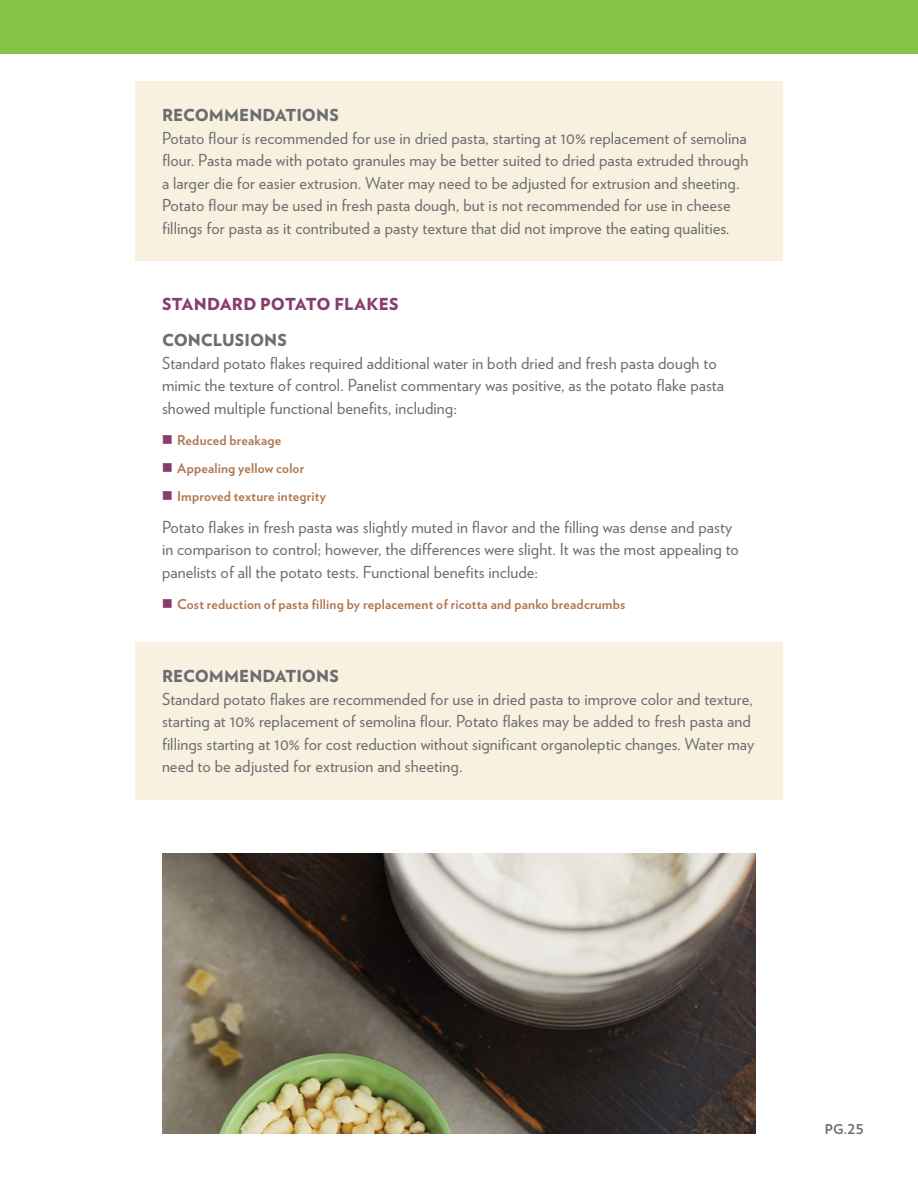
<style>
.page{position:relative;width:918px;height:1188px;background:#fff}
.page>*{position:absolute;margin:0;border:0;box-sizing:border-box;transform-origin:0 0}
.t1{font:16.5px/22.5px "Verlag";letter-spacing:.005em;color:#6d6e71}
.t2{font:900 16.5px "Verlag";letter-spacing:.005em;color:#6d6e71}
.t3{font:900 16.5px "Verlag";letter-spacing:.02em;color:#883e6b}
.t4{font:700 13.5px/27.8px "Verlag";letter-spacing:.015em;color:#b0764e}
.t5{font:700 13.5px "Verlag";color:#6d6e71}
</style>
<div class="page">
<div style="left:135px;top:81px;width:648px;height:179px;background:#f9f1df"></div>
<div style="left:135px;top:642px;width:648px;height:158px;background:#f9f1df"></div>
<div style="left:0;top:0;width:918px;height:54px;background:#85c446"></div>
<img style="left:162px;top:854px;width:594px;height:280px">
<p class="t2" style="left:162px;top:102px;width:178px">RECOMMENDATIONS</p>
<p class="t1" style="left:162px;top:126px;width:588px">Potato flour is recommended for use in dried pasta, starting at 10% replacement of semolina flour. Pasta made with potato granules may be better suited to dried pasta extruded through a larger die for easier extrusion. Water may need to be adjusted for extrusion and sheeting.<br>Potato flour may be used in fresh pasta dough, but is not recommended for use in cheese fillings for pasta as it contributed a pasty texture that did not improve the eating qualities.</p>
<p class="t3" style="left:162px;top:291px;width:238px">STANDARD POTATO FLAKES</p>
<p class="t2" style="left:162px;top:327px;width:126px">CONCLUSIONS</p>
<p class="t1" style="left:162px;top:351px;width:564px">Standard potato flakes required additional water in both dried and fresh pasta dough to mimic the texture of control. Panelist commentary was positive, as the potato flake pasta showed multiple functional benefits, including:</p>
<p class="t4" style="left:177px;top:426px;width:151px">Reduced breakage<br>Appealing yellow color<br>Improved texture integrity</p>
<p class="t1" style="left:162px;top:515px;width:578px">Potato flakes in fresh pasta was slightly muted in flavor and the filling was dense and pasty in comparison to control; however, the differences were slight. It was the most appealing to panelists of all the potato tests. Functional benefits include:</p>
<p class="t4" style="left:177px;top:590px;width:450px">Cost reduction of pasta filling by replacement of ricotta and panko breadcrumbs</p>
<p class="t2" style="left:162px;top:663px;width:178px">RECOMMENDATIONS</p>
<p class="t1" style="left:162px;top:687px;width:594px">Standard potato flakes are recommended for use in dried pasta to improve color and texture, starting at 10% replacement of semolina flour. Potato flakes may be added to fresh pasta and fillings starting at 10% for cost reduction without significant organoleptic changes. Water may need to be adjusted for extrusion and sheeting.</p>
<p class="t5" style="left:825px;top:1119px;width:41px">PG.25</p>
</div>
